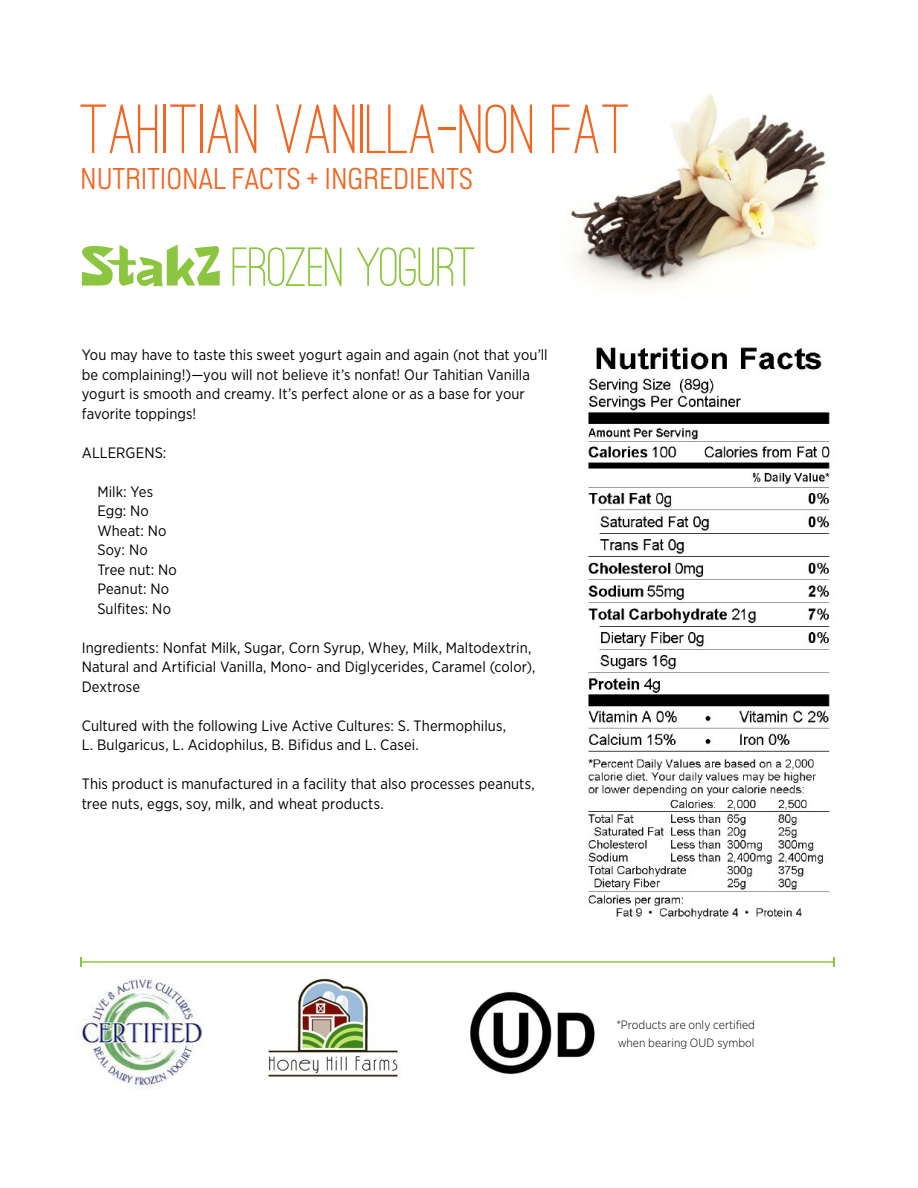
<style>
.page{position:relative;width:918px;height:1188px;background:#fff}
.page>*{position:absolute;margin:0;border:0;box-sizing:border-box;transform-origin:0 0}
.t1{font:500 72px "Ostrich Sans";color:#f16622}
.t2{font:500 57.3px "Ostrich Sans Rounded";letter-spacing:-.02em;color:#8cc640}
.t3{font:300 30px "Lorimer No 2";color:#f16622}
.t4{font:15px/19.5px "Gotham Narrow";letter-spacing:.005em;color:#000}
.t5{font:300 12px/17.2px "Gotham Narrow";color:#000}
</style>
<div class="page">
<img style="left:570px;top:94px;width:256px;height:195px">
<img style="left:267px;top:978px;width:131px;height:100px">
<img style="left:82px;top:976px;width:122px;height:114px">
<img style="left:470px;top:991px;width:125px;height:84px">
<hr style="left:81px;top:961px;width:753px;height:2px;background:#8bc63e">
<svg style="left:80px;top:957px;width:2px;height:10px"></svg>
<svg style="left:82px;top:244px;width:138px;height:42px"></svg>
<img style="left:588px;top:347px;width:242px;height:572px">
<h1 class="t1" style="left:80px;top:86px;width:552px">TAHITIAN VANILLA—NON FAT</h1>
<h3 class="t3" style="left:80px;top:162px;width:394px">NUTRITIONAL FACTS + INGREDIENTS</h3>
<h2 class="t2" style="left:232px;top:233px;width:247px">FROZEN YOGURT</h2>
<p class="t4" style="left:82px;top:345px;width:467px">You may have to taste this sweet yogurt again and again (not that you’ll be complaining!)—you will not believe it’s nonfat! Our Tahitian Vanilla yogurt is smooth and creamy. It’s perfect alone or as a base for your favorite toppings!</p>
<p class="t4" style="left:82px;top:443px;width:86px">ALLERGENS:</p>
<p class="t4" style="left:97px;top:482px;width:81px">Milk: Yes<br>Egg: No<br>Wheat: No<br>Soy: No<br>Tree nut: No<br>Peanut: No<br>Sulfites: No</p>
<p class="t4" style="left:82px;top:638px;width:455px">Ingredients: Nonfat Milk, Sugar, Corn Syrup, Whey, Milk, Maltodextrin,<br>Natural and Artificial Vanilla, Mono- and Diglycerides, Caramel (color),<br>Dextrose</p>
<p class="t4" style="left:82px;top:716px;width:426px">Cultured with the following Live Active Cultures: S. Thermophilus,<br>L. Bulgaricus, L. Acidophilus, B. Bifidus and L. Casei.</p>
<p class="t4" style="left:82px;top:774px;width:454px">This product is manufactured in a facility that also processes peanuts, tree nuts, eggs, soy, milk, and wheat products.</p>
<p class="t5" style="left:616px;top:1016px;width:140px">*Products are only certified when bearing OUD symbol</p>
</div>
